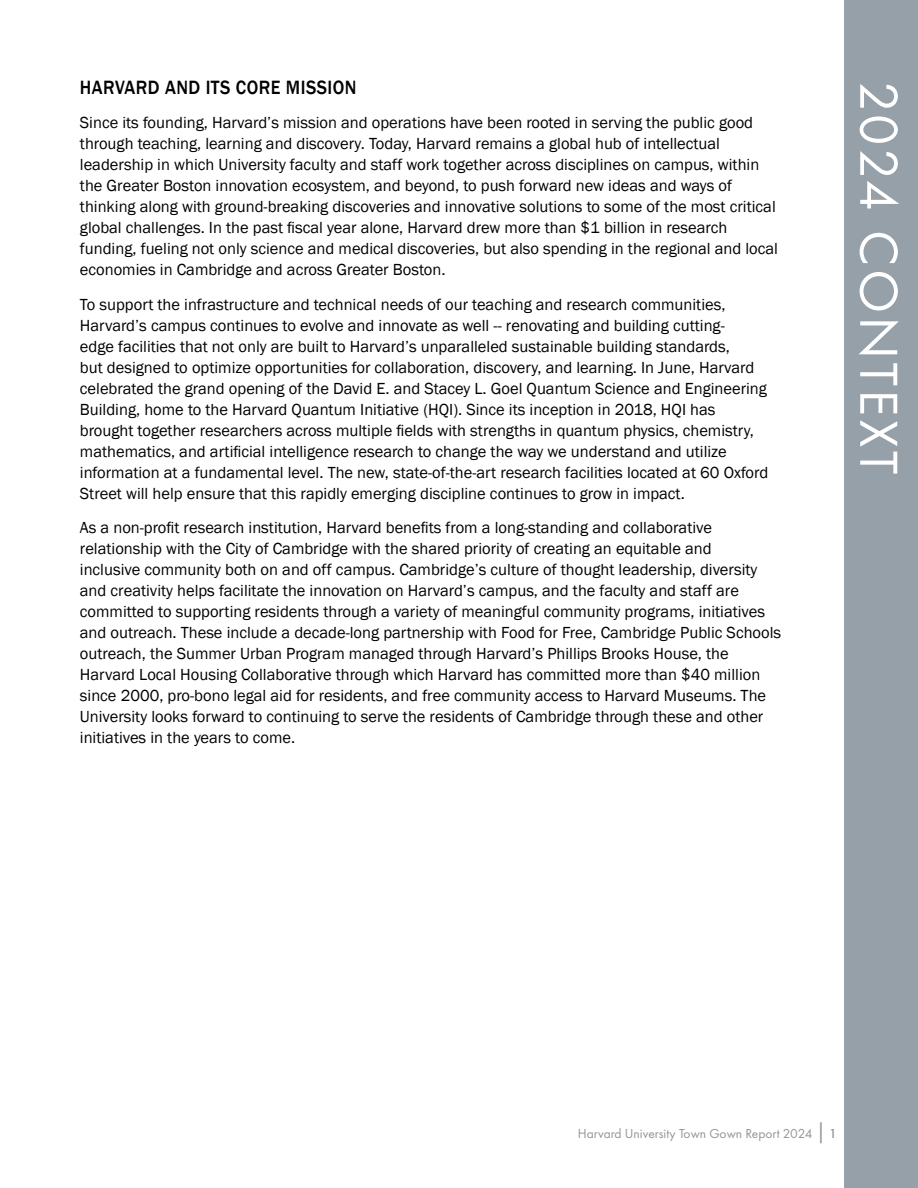
<style>
.page{position:relative;width:918px;height:1188px;background:#fff}
.page>*{position:absolute;margin:0;border:0;box-sizing:border-box;transform-origin:0 0}
.t1{font:55.5px "Futura PT";letter-spacing:.06em;color:#fff}
.t2{font:500 19.8px "Franklin Gothic";letter-spacing:.025em;color:#000;scale:.91 1}
.t3{font:16.5px/21px "Franklin Gothic";color:#000}
.t4{font:13.5px "Futura PT";color:#939598}
.s1{font-size:21px}
.s2{font-weight:500}
</style>
<div class="page">
<div style="left:844px;top:0;width:74px;height:1188px;background:#95a0a9"></div>
<p class="t2" style="left:80px;top:75px;width:305px">HARVARD AND ITS CORE MISSION</p>
<p class="t3" style="left:80px;top:112px;width:700px">Since its founding, Harvard’s mission and operations have been rooted in serving the public good through teaching, learning and discovery. Today, Harvard remains a global hub of intellectual leadership in which University faculty and staff work together across disciplines on campus, within the Greater Boston innovation ecosystem, and beyond, to push forward new ideas and ways of thinking along with ground-breaking discoveries and innovative solutions to some of the most critical global challenges. In the past fiscal year alone, Harvard drew more than $1 billion in research funding, fueling not only science and medical discoveries, but also spending in the regional and local economies in Cambridge and across Greater Boston.</p>
<p class="t3" style="left:80px;top:294px;width:690px">To support the infrastructure and technical needs of our teaching and research communities, Harvard’s campus continues to evolve and innovate as well -- renovating and building cutting-<br>edge facilities that not only are built to Harvard’s unparalleled sustainable building standards,<br>but designed to optimize opportunities for collaboration, discovery, and learning. In June, Harvard celebrated the grand opening of the David E. and Stacey L. Goel Quantum Science and Engineering Building, home to the Harvard Quantum Initiative (HQI). Since its inception in 2018, HQI has brought together researchers across multiple fields with strengths in quantum physics, chemistry, mathematics, and artificial intelligence research to change the way we understand and utilize information at a fundamental level. The new, state-of-the-art research facilities located at 60 Oxford Street will help ensure that this rapidly emerging discipline continues to grow in impact.</p>
<p class="t3" style="left:80px;top:518px;width:703px">As a non-profit research institution, Harvard benefits from a long-standing and collaborative relationship with the City of Cambridge with the shared priority of creating an equitable and<br>inclusive community both on and off campus. Cambridge’s culture of thought leadership, diversity and creativity helps facilitate the innovation on Harvard’s campus, and the faculty and staff are committed to supporting residents through a variety of meaningful community programs, initiatives and outreach. These include a decade-long partnership with Food for Free, Cambridge Public Schools outreach, the Summer Urban Program managed through Harvard’s Phillips Brooks House, the Harvard Local Housing Collaborative through which Harvard has committed more than $40 million since 2000, pro-bono legal aid for residents, and free community access to Harvard Museums. The University looks forward to continuing to serve the residents of Cambridge through these and other initiatives in the years to come.</p>
<h1 class="t1" style="left:912px;top:81px;width:395px;rotate:90deg">2024 CONTEXT</h1>
<p class="t4" style="left:578px;top:1125px;width:261px">Harvard University Town Gown Report 2024 <span class="s1">|</span> <span class="s2">1</span></p>
</div>
